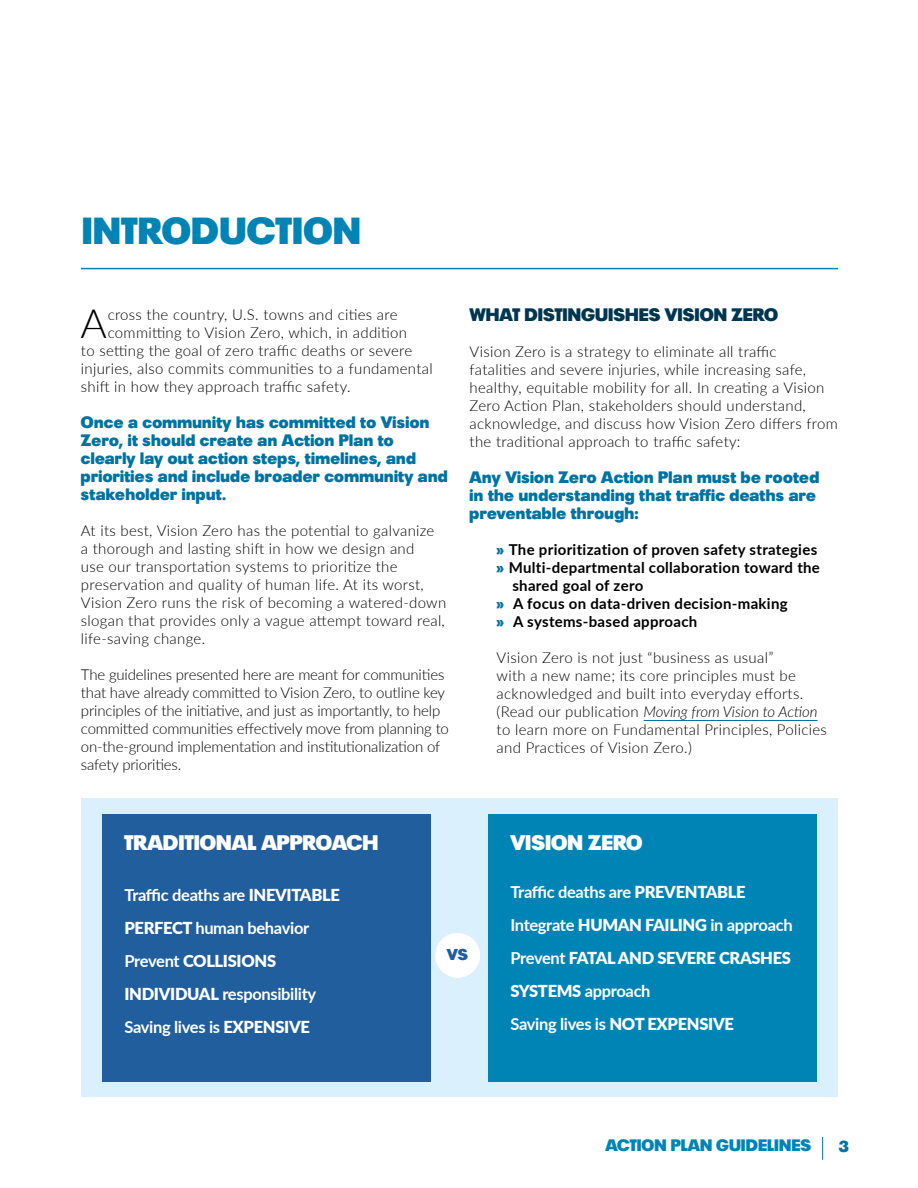
<style>
.page{position:relative;width:918px;height:1188px;background:#fff}
.page>*{position:absolute;margin:0;border:0;box-sizing:border-box;transform-origin:0 0}
.t1{font:300 40.5px "Lato";color:#000}
.t2{font:900 37.5px "Plak W01";letter-spacing:.01em;color:#0084b6}
.t3{font:900 21px "Plak W01";color:#fff}
.t4{font:900 18px "Plak W01";color:#00364f}
.t5{font:900 16.5px/18px "Plak W01";letter-spacing:.02em;color:#0073a2}
.t6{font:700 16.5px/33px "Lato";letter-spacing:-.02em;color:#fff}
.t7{font:900 16.5px "Plak W01";color:#0084b5}
.t8{font:900 16.5px "Lato";letter-spacing:-.02em;color:#fff}
.t9{font:900 15.9px "Plak W01";color:#0073a2}
.t10{font:900 15.75px "Plak W01";color:#215e9e}
.t11{font:300 15px/18px "Lato";letter-spacing:.02em;color:#000}
.t12{font:300 15px/18px "Lato";letter-spacing:-.01em;color:#000}
.t13{font:700 15px "Lato";letter-spacing:.02em;color:#000}
.s1{font-family:"Plak W01";font-weight:900;color:#0073a2}
.s2{font-style:italic}
.s3{font-weight:900}
</style>
<div class="page">
<svg style="left:822px;top:1137px;width:1px;height:23px"></svg>
<hr style="left:644px;top:720px;width:174px;height:1px;background:#0073a2">
<div style="left:82px;top:799px;width:756px;height:298px;background:#daf1fd"></div>
<div style="left:103px;top:814px;width:328px;height:268px;background:#215e9e"></div>
<div style="left:488px;top:814px;width:328px;height:268px;background:#0084b6"></div>
<div style="left:435px;top:933px;width:45px;height:45px;background:#fff;border-radius:50%"></div>
<hr style="left:81px;top:268px;width:757px;height:1px;background:#0084b6">
<h2 class="t2" style="left:82px;top:208px;width:281px">Introduction</h2>
<h1 class="t1" style="left:80px;top:295px;width:28px">A</h1>
<p class="t11" style="left:108px;top:305px;width:291px">cross the country, U.S. towns and cities are</p>
<p class="t11" style="left:108px;top:323px;width:301px">committing to Vision Zero, which, in addition</p>
<p class="t11" style="left:81px;top:341px;width:333px">to setting the goal of zero traffic deaths or severe</p>
<p class="t11" style="left:81px;top:359px;width:353px">injuries, also commits communities to a fundamental</p>
<p class="t11" style="left:81px;top:377px;width:271px">shift in how they approach traffic safety.</p>
<p class="t5" style="left:81px;top:413px;width:368px">Once a community has committed to Vision Zero, it should create an Action Plan to clearly lay out action steps, timelines, and priorities and include broader community and stakeholder input.</p>
<p class="t11" style="left:81px;top:521px;width:367px">At its best, Vision Zero has the potential to galvanize<br>a thorough and lasting shift in how we design and<br>use our transportation systems to prioritize the preservation and quality of human life. At its worst, Vision Zero runs the risk of becoming a watered-down slogan that provides only a vague attempt toward real, life-saving change.</p>
<p class="t12" style="left:81px;top:665px;width:370px">The guidelines presented here are meant for communities that have already committed to Vision Zero, to outline key principles of the initiative, and just as importantly, to help committed communities effectively move from planning to on-the-ground implementation and institutionalization of safety priorities.</p>
<p class="t4" style="left:470px;top:304px;width:310px">What Distinguishes Vision Zero</p>
<p class="t11" style="left:470px;top:342px;width:370px">Vision Zero is a strategy to eliminate all traffic<br>fatalities and severe injuries, while increasing safe, healthy, equitable mobility for all. In creating a Vision Zero Action Plan, stakeholders should understand, acknowledge, and discuss how Vision Zero differs from the traditional approach to traffic safety:</p>
<p class="t5" style="left:470px;top:468px;width:351px">Any Vision Zero Action Plan must be rooted in the understanding that traffic deaths are preventable through:</p>
<p class="t13" style="left:497px;top:538px;width:322px"><span class="s1">»</span> The prioritization of proven safety strategies</p>
<p class="t13" style="left:497px;top:556px;width:325px"><span class="s1">»</span> Multi-departmental collaboration toward the</p>
<p class="t13" style="left:512px;top:574px;width:132px">shared goal of zero</p>
<p class="t13" style="left:497px;top:592px;width:293px"><span class="s1">»</span> A focus on data-driven decision-making</p>
<p class="t13" style="left:497px;top:610px;width:202px"><span class="s1">»</span> A systems-based approach</p>
<p class="t11" style="left:497px;top:648px;width:332px">Vision Zero is not just “business as usual”<br>with a new name; its core principles must be acknowledged and built into everyday efforts. (Read our publication <span class="s2">Moving from Vision to Action </span>to learn more on Fundamental Principles, Policies and Practices of Vision Zero.)</p>
<h3 class="t3" style="left:124px;top:830px;width:255px">Traditional Approach</h3>
<p class="t6" style="left:124px;top:878px;width:178px">Traffic deaths are <span class="s3">IN EVITABL</span></p>
<p class="t8" style="left:330px;top:882px;width:11px">E</p>
<p class="t6" style="left:124px;top:911px;width:193px"><span class="s3">PERFECT</span> human behavior<br>Prevent <span class="s3">COLLISIONS<br>IN DIVIDUAL</span> responsibility<br>Saving lives is <span class="s3">EXPENS IVE</span></p>
<p class="t10" style="left:447px;top:945px;width:23px">VS</p>
<h3 class="t3" style="left:510px;top:830px;width:134px">Vision Zero</h3>
<p class="t6" style="left:510px;top:875px;width:186px">Traffic deaths are <span class="s3">PREVENTABL</span></p>
<p class="t8" style="left:736px;top:880px;width:11px">E</p>
<p class="t6" style="left:510px;top:908px;width:106px">Integrate <span class="s3">HUMAN</span></p>
<p class="t6" style="left:645px;top:908px;width:149px"><span class="s3">FAILING</span> in approach</p>
<p class="t6" style="left:510px;top:941px;width:69px">Prevent <span class="s3">FATAL</span></p>
<p class="t8" style="left:618px;top:946px;width:113px">AN D SEVERE CRAS</p>
<p class="t8" style="left:760px;top:946px;width:30px">HES</p>
<p class="t6" style="left:510px;top:974px;width:223px"><span class="s3">SYSTEMS</span> approach<br>Saving lives is <span class="s3">NOT EXPENSIVE</span></p>
<p class="t7" style="left:606px;top:1135px;width:207px">Action Plan Guidelines</p>
<p class="t9" style="left:839px;top:1137px;width:12px">3</p>
</div>
